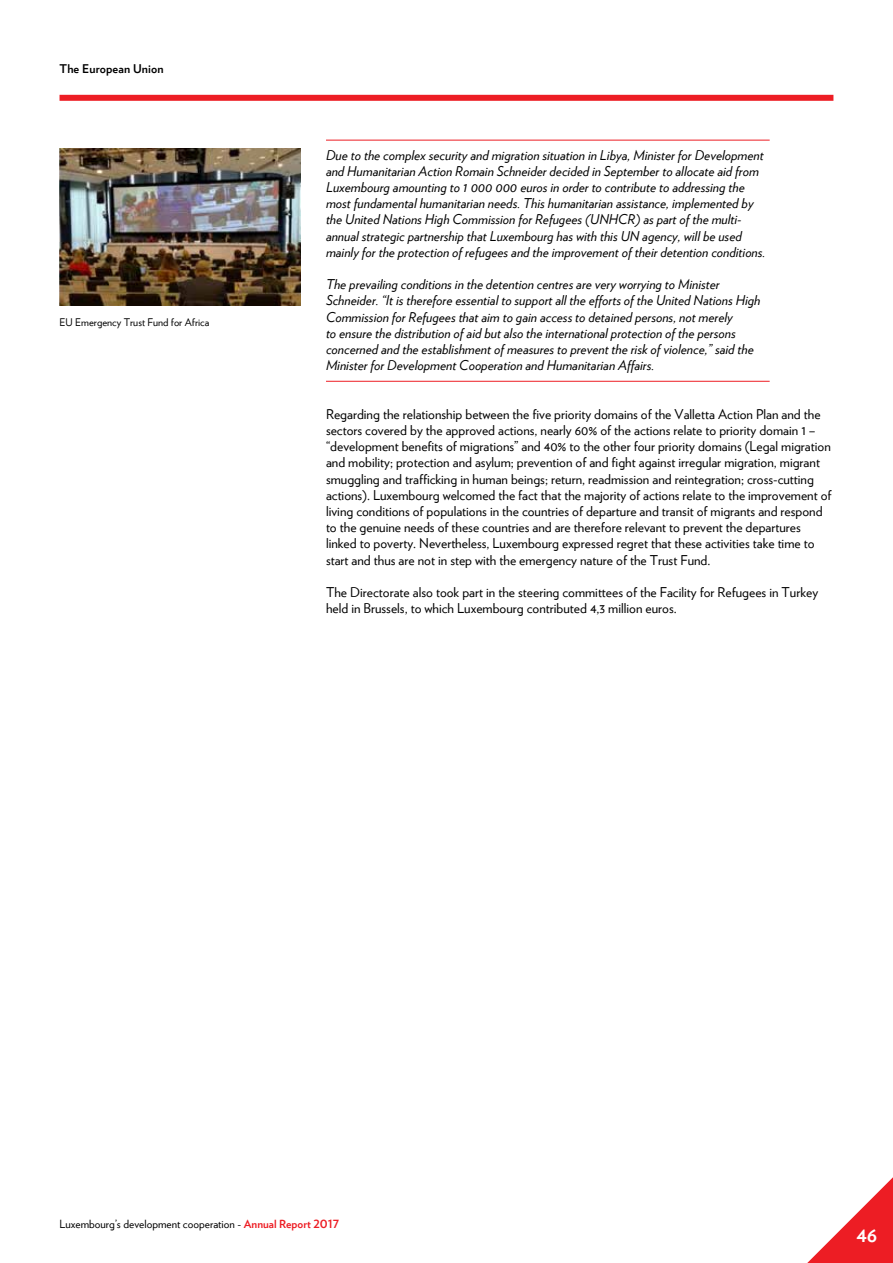
<style>
.page{position:relative;width:893px;height:1263px;background:#fff}
.page>*{position:absolute;margin:0;border:0;box-sizing:border-box;transform-origin:0 0}
.t1{font:700 21px "Verlag";color:#fff}
.t2{font:13.5px/16.2px "Verlag";color:#000}
.t3{font:italic 13.5px/16.2px "Verlag";color:#000}
.t4{font:700 12px "Verlag";letter-spacing:.01em;color:#000}
.t5{font:11.25px "Verlag";color:#000}
.t6{font:10.5px "Verlag";color:#000}
.s1{font-weight:700;color:#ed1d24}
</style>
<div class="page">
<div style="left:60px;top:95px;width:773px;height:6px;background:#ed1d24"></div>
<svg style="left:807px;top:1177px;width:86px;height:86px"></svg>
<hr style="left:326px;top:140px;width:444px;height:1px;background:#ed1d24">
<hr style="left:326px;top:381px;width:444px;height:1px;background:#ed1d24">
<img style="left:60px;top:149px;width:240px;height:157px">
<p class="t4" style="left:60px;top:60px;width:106px">The European Union</p>
<p class="t6" style="left:60px;top:315px;width:151px">EU Emergency Trust Fund for Africa</p>
<p class="t3" style="left:326px;top:146px;width:441px">Due to the complex security and migration situation in Libya, Minister for Development and Humanitarian Action Romain Schneider decided in September to allocate aid from Luxembourg amounting to 1 000 000 euros in order to contribute to addressing the most fundamental humanitarian needs. This humanitarian assistance, implemented by the United Nations High Commission for Refugees (UNHCR) as part of the multi&shy;annual strategic partnership that Luxembourg has with this UN agency, will be used mainly for the protection of refugees and the improvement of their detention conditions.</p>
<p class="t3" style="left:326px;top:275px;width:436px">The prevailing conditions in the detention centres are very worrying to Minister Schneider. “It is therefore essential to support all the efforts of the United Nations High Commission for Refugees that aim to gain access to detained persons, not merely<br>to ensure the distribution of aid but also the international protection of the persons concerned and the establishment of measures to prevent the risk of violence,” said the Minister for Development Cooperation and Humanitarian Affairs.</p>
<p class="t2" style="left:326px;top:405px;width:507px">Regarding the relationship between the five priority domains of the Valletta Action Plan and the sectors covered by the approved actions, nearly 60% of the actions relate to priority domain 1 – “development benefits of migrations” and 40% to the other four priority domains (Legal migration and mobility; protection and asylum; prevention of and fight against irregular migration, migrant smuggling and trafficking in human beings; return, readmission and reintegration; cross-cutting actions). Luxembourg welcomed the fact that the majority of actions relate to the improvement of living conditions of populations in the countries of departure and transit of migrants and respond to the genuine needs of these countries and are therefore relevant to prevent the departures linked to poverty. Nevertheless, Luxembourg expressed regret that these activities take time to start and thus are not in step with the emergency nature of the Trust Fund.</p>
<p class="t2" style="left:326px;top:583px;width:494px">The Directorate also took part in the steering committees of the Facility for Refugees in Turkey held in Brussels, to which Luxembourg contributed 4,3 million euros.</p>
<p class="t5" style="left:60px;top:1215px;width:253px">Luxembourg’s development cooperation - <span class="s1">Annual Report</span></p>
<h1 class="t1" style="left:856px;top:1217px;width:23px">46</h1>
</div>
